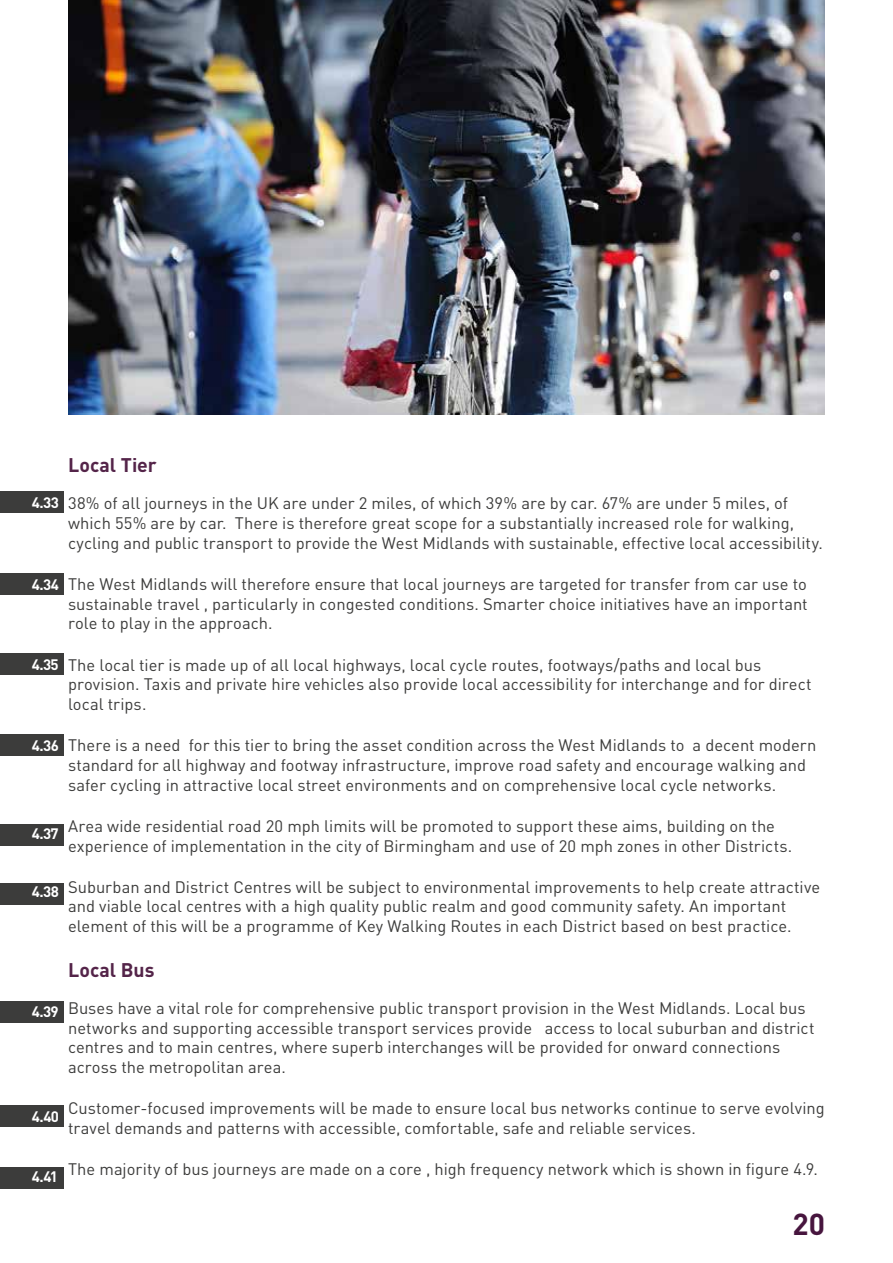
<style>
.page{position:relative;width:893px;height:1263px;background:#fff}
.page>*{position:absolute;margin:0;border:0;box-sizing:border-box;transform-origin:0 0}
.t1{font:700 30px "DIN Pro";color:#47153e}
.t2{font:700 19.5px "DIN Pro";color:#542449}
.t3{font:16.5px/19.8px "DIN Pro";color:#3c3c3b}
.t4{font:700 15px "DIN Pro";letter-spacing:-.04em;color:#fff}
</style>
<div class="page">
<img style="left:68px;top:0;width:757px;height:414px">
<div style="left:0;top:492px;width:64px;height:21px;background:#3c3c3b"></div>
<div style="left:0;top:574px;width:64px;height:21px;background:#3c3c3b"></div>
<div style="left:0;top:654px;width:64px;height:21px;background:#3c3c3b"></div>
<div style="left:0;top:734px;width:64px;height:21px;background:#3c3c3b"></div>
<div style="left:0;top:824px;width:64px;height:21px;background:#3c3c3b"></div>
<div style="left:0;top:883px;width:64px;height:21px;background:#3c3c3b"></div>
<div style="left:0;top:1002px;width:64px;height:21px;background:#3c3c3b"></div>
<div style="left:0;top:1105px;width:64px;height:22px;background:#3c3c3b"></div>
<div style="left:0;top:1167px;width:64px;height:21px;background:#3c3c3b"></div>
<p class="t4" style="left:32px;top:492px;width:28px">4.33</p>
<p class="t4" style="left:32px;top:574px;width:29px">4.34</p>
<p class="t4" style="left:32px;top:654px;width:28px">4.35</p>
<p class="t4" style="left:32px;top:735px;width:28px">4.36</p>
<p class="t4" style="left:32px;top:824px;width:28px">4.37</p>
<p class="t4" style="left:32px;top:882px;width:28px">4.38</p>
<p class="t4" style="left:32px;top:1001px;width:28px">4.39</p>
<p class="t4" style="left:32px;top:1106px;width:29px">4.40</p>
<p class="t4" style="left:32px;top:1167px;width:27px">4.41</p>
<p class="t2" style="left:68px;top:452px;width:90px">Local Tier</p>
<p class="t3" style="left:68px;top:493px;width:756px">38% of all journeys in the UK are under 2 miles, of which 39% are by car. 67% are under 5 miles, of which 55% are by car. There is therefore great scope for a substantially increased role for walking, cycling and public transport to provide the West Midlands with sustainable, effective local accessibility.</p>
<p class="t3" style="left:68px;top:573px;width:741px;text-align:justify">The West Midlands will therefore ensure that local journeys are targeted for transfer from car use to sustainable travel , particularly in congested conditions. Smarter choice initiatives have an important role to play in the approach.</p>
<p class="t3" style="left:68px;top:654px;width:745px">The local tier is made up of all local highways, local cycle routes, footways/paths and local bus provision. Taxis and private hire vehicles also provide local accessibility for interchange and for direct local trips.</p>
<p class="t3" style="left:68px;top:735px;width:750px">There is a need for this tier to bring the asset condition across the West Midlands to a decent modern standard for all highway and footway infrastructure, improve road safety and encourage walking and safer cycling in attractive local street environments and on comprehensive local cycle networks.</p>
<p class="t3" style="left:68px;top:815px;width:726px">Area wide residential road 20 mph limits will be promoted to support these aims, building on the experience of implementation in the city of Birmingham and use of 20 mph zones in other Districts.</p>
<p class="t3" style="left:68px;top:876px;width:754px">Suburban and District Centres will be subject to environmental improvements to help create attractive and viable local centres with a high quality public realm and good community safety. An important element of this will be a programme of Key Walking Routes in each District based on best practice.</p>
<p class="t2" style="left:68px;top:957px;width:88px">Local Bus</p>
<p class="t3" style="left:68px;top:997px;width:748px">Buses have a vital role for comprehensive public transport provision in the West Midlands. Local bus networks and supporting accessible transport services provide access to local suburban and district centres and to main centres, where superb interchanges will be provided for onward connections across the metropolitan area.</p>
<p class="t3" style="left:68px;top:1098px;width:758px">Customer-focused improvements will be made to ensure local bus networks continue to serve evolving travel demands and patterns with accessible, comfortable, safe and reliable services.</p>
<p class="t3" style="left:68px;top:1158px;width:751px">The majority of bus journeys are made on a core , high frequency network which is shown in figure 4.9.</p>
<h1 class="t1" style="left:792px;top:1204px;width:34px">20</h1>
</div>
